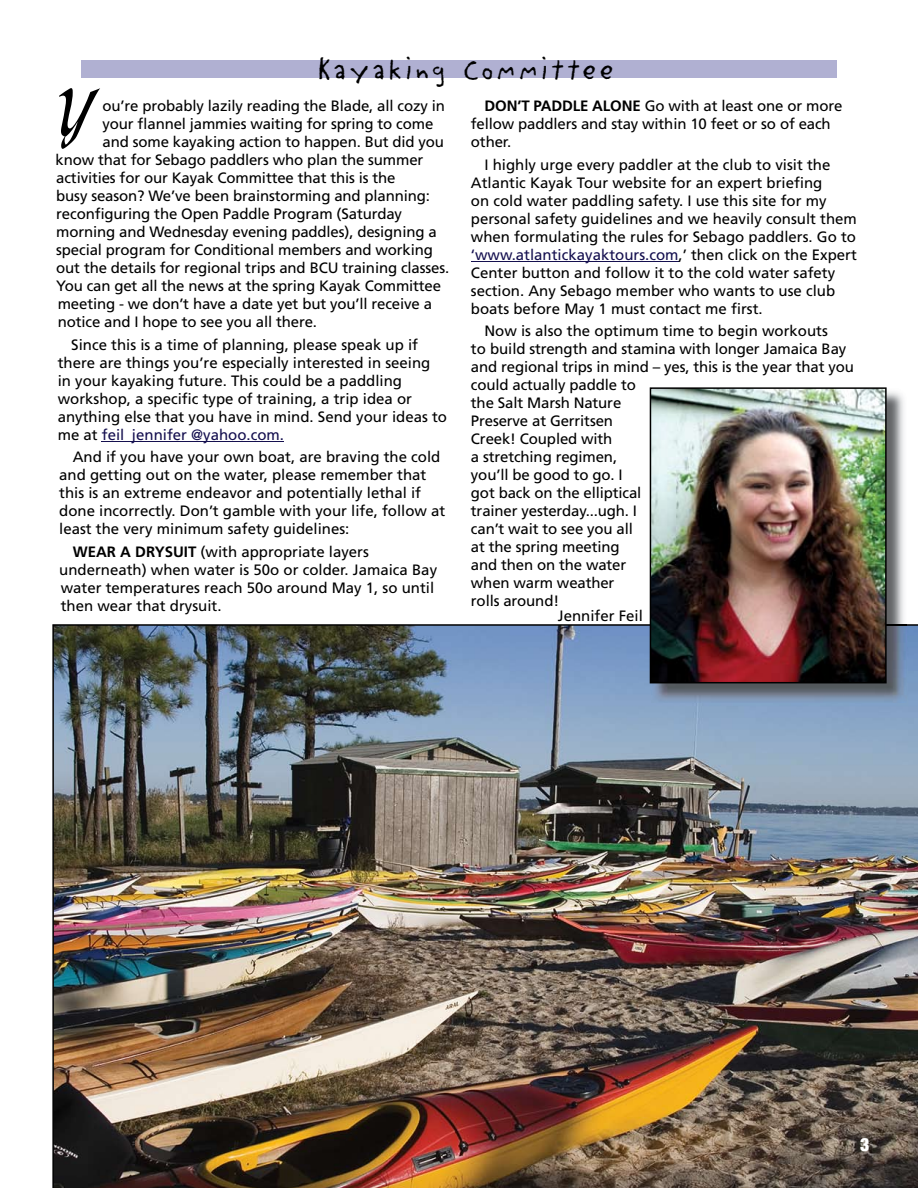
<style>
.page{position:relative;width:918px;height:1188px;background:#fff}
.page>*{position:absolute;margin:0;border:0;box-sizing:border-box;transform-origin:0 0}
.t1{font:64.05px "Lydian Cursive BT";color:#000}
.t2{font:33px "Litterbox ICG";letter-spacing:.11em;color:#000}
.t3{font:900 condensed 18px "Helvetica Neue";color:#fff}
.t4{font:15px/18px "Frutiger";color:#000}
.s1{font-weight:700}
.s2{color:#140f4f}
</style>
<div class="page">
<img style="left:52px;top:624px;width:866px;height:564px">
<img style="left:887px;top:391px;width:17px;height:233px">
<img style="left:651px;top:624px;width:256px;height:79px">
<img style="left:650px;top:387px;width:237px;height:296px">
<hr style="left:102px;top:441px;width:182px;height:1px;background:#140f4f">
<hr style="left:471px;top:261px;width:208px;height:1px;background:#140f4f">
<div style="left:81px;top:60px;width:756px;height:18px;background:#b0b0d2"></div>
<h2 class="t2" style="left:318px;top:47px;width:298px">Kayaking Committee</h2>
<h1 class="t1" style="left:56px;top:73px;width:42px">Y</h1>
<p class="t4" style="left:103px;top:97px;width:344px">ou’re probably lazily reading the Blade, all cozy in</p>
<p class="t4" style="left:471px;top:97px;width:373px;text-indent:14px"><span class="s1">DON’T PADDLE ALONE</span> Go with at least one or more fellow paddlers and stay within 10 feet or so of each other.</p>
<p class="t4" style="left:471px;top:155px;width:387px;text-indent:14px">I highly urge every paddler at the club to visit the Atlantic Kayak Tour website for an expert briefing<br>on cold water paddling safety. I use this site for my personal safety guidelines and we heavily consult them when formulating the rules for Sebago paddlers. Go to <span class="s2">‘www.atlantickayaktours.com</span>,’ then click on the Expert Center button and follow it to the cold water safety section. Any Sebago member who wants to use club boats before May 1 must contact me first.</p>
<p class="t4" style="left:471px;top:322px;width:385px;text-indent:14px">Now is also the optimum time to begin workouts<br>to build strength and stamina with longer Jamaica Bay and regional trips in mind – yes, this is the year that you could actually paddle to<br>the Salt Marsh Nature<br>Preserve at Gerritsen<br>Creek! Coupled with<br>a stretching regimen,<br>you’ll be good to go. I<br>got back on the elliptical<br>trainer yesterday...ugh. I<br>can’t wait to see you all<br>at the spring meeting<br>and then on the water<br>when warm weather<br>rolls around!</p>
<p class="t4" style="left:558px;top:607px;width:87px">Jennifer Feil</p>
<p class="t4" style="left:103px;top:115px;width:332px">your flannel jammies waiting for spring to come</p>
<p class="t4" style="left:103px;top:133px;width:343px">and some kayaking action to happen. But did you</p>
<p class="t4" style="left:56px;top:151px;width:369px">know that for Sebago paddlers who plan the summer</p>
<p class="t4" style="left:56px;top:169px;width:341px">activities for our Kayak Committee that this is the</p>
<p class="t4" style="left:56px;top:187px;width:375px">busy season? We’ve been brainstorming and planning:</p>
<p class="t4" style="left:56px;top:205px;width:347px">reconfiguring the Open Paddle Program (Saturday</p>
<p class="t4" style="left:56px;top:223px;width:382px">morning and Wednesday evening paddles), designing a</p>
<p class="t4" style="left:56px;top:241px;width:378px">special program for Conditional members and working</p>
<p class="t4" style="left:56px;top:259px;width:394px">out the details for regional trips and BCU training classes.</p>
<p class="t4" style="left:56px;top:277px;width:386px">You can get all the news at the spring Kayak Committee</p>
<p class="t4" style="left:58px;top:295px;width:376px">meeting - we don’t have a date yet but you’ll receive a</p>
<p class="t4" style="left:58px;top:313px;width:261px">notice and I hope to see you all there.</p>
<p class="t4" style="left:58px;top:335px;width:391px;text-indent:14px">Since this is a time of planning, please speak up if there are things you’re especially interested in seeing in your kayaking future. This could be a paddling workshop, a specific type of training, a trip idea or anything else that you have in mind. Send your ideas to me at <span class="s2">feil_jennifer @yahoo.com.</span></p>
<p class="t4" style="left:59px;top:448px;width:388px;text-indent:14px">And if you have your own boat, are braving the cold and getting out on the water, please remember that this is an extreme endeavor and potentially lethal if done incorrectly. Don’t gamble with your life, follow at least the very minimum safety guidelines:</p>
<p class="t4" style="left:59px;top:542px;width:379px;text-indent:14px"><span class="s1">WEAR A DRYSUIT</span> (with appropriate layers underneath) when water is 50o or colder. Jamaica Bay water temperatures reach 50o around May 1, so until then wear that drysuit.</p>
<p class="t3" style="left:860px;top:1134px;width:11px">3</p>
</div>
